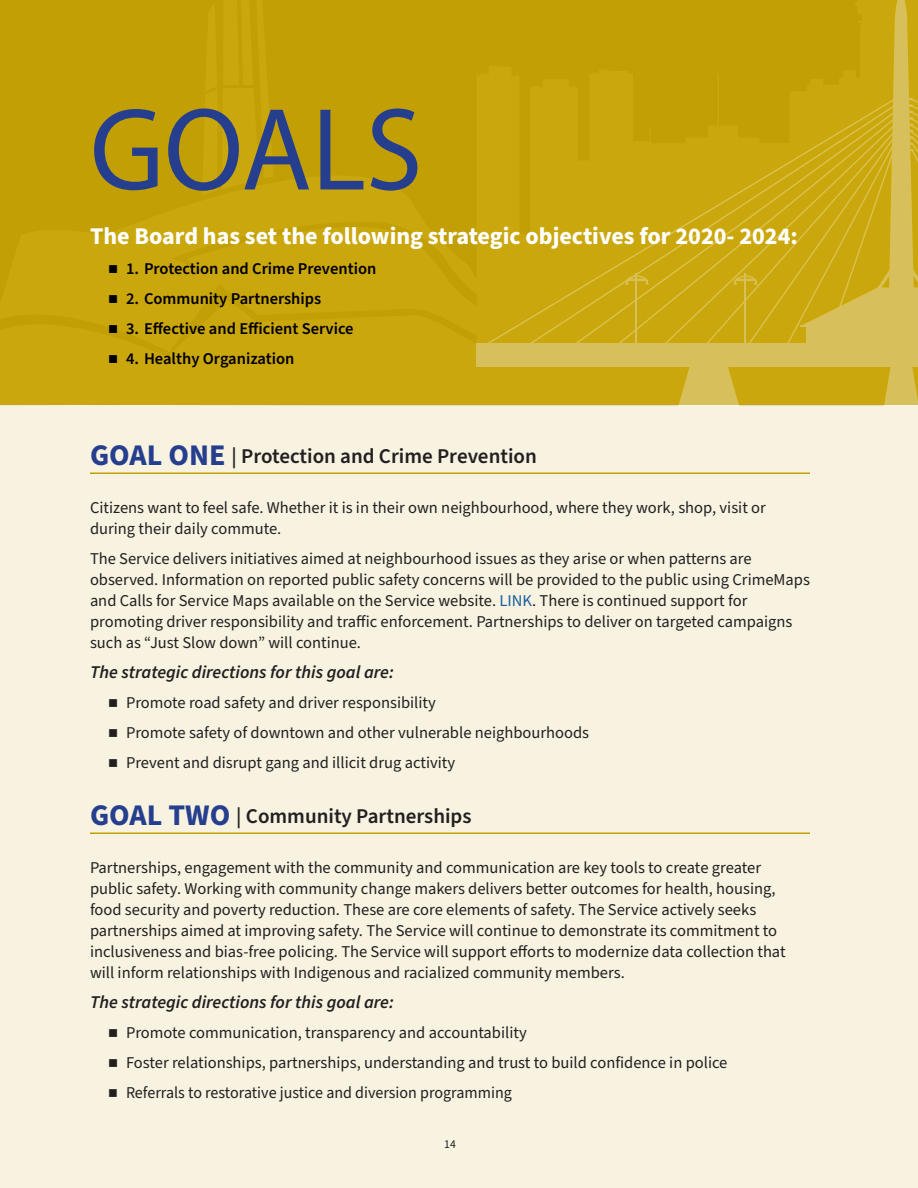
<style>
.page{position:relative;width:918px;height:1188px;background:#f8f2e1}
.page>*{position:absolute;margin:0;border:0;box-sizing:border-box;transform-origin:0 0}
.t1{font:118.2px "Myriad Pro";color:#253f8e}
.Body_copy{font:700 24px "Source Sans Pro";color:#fff}
.Goal_headers{font:600 21px "Source Sans Pro";color:#231f20}
.Body_copy-2{font:italic 600 18px "Source Sans Pro";color:#231f20}
.Body_copy-3{font:16.5px/21px "Source Sans Pro";color:#231f20}
.t2{font:600 16.5px "Source Sans Pro";color:#000}
.t3{font:12px "Source Sans Pro";color:#231f20}
.s1{font-weight:700;font-size:30px;color:#253f8e}
.s2{color:#175d9e}
</style>
<div class="page">
<div style="left:0;top:0;width:918px;height:405px;background:#cba70e"></div>
<div style="left:476px;top:344px;width:442px;height:23px;background:#d7c05c"></div>
<svg style="left:488px;top:212px;width:217px;height:132px"></svg>
<hr style="left:635px;top:273px;width:2px;height:73px;background:#fff">
<svg style="left:625px;top:275px;width:24px;height:10px"></svg>
<svg style="left:705px;top:0;width:213px;height:344px"></svg>
<svg style="left:678px;top:367px;width:61px;height:38px"></svg>
<svg style="left:884px;top:367px;width:34px;height:38px"></svg>
<hr style="left:90px;top:472px;width:720px;height:2px;background:#c39f06">
<hr style="left:90px;top:832px;width:720px;height:2px;background:#c39f06">
<p class="t1" style="left:90px;top:77px;width:334px">GOALS</p>
<p class="Body_copy" style="left:90px;top:220px;width:709px">The Board has set the following strategic objectives for 2020- 2024:</p>
<p class="t2" style="left:126px;top:258px;width:252px">1. Protection and Crime Prevention</p>
<p class="t2" style="left:126px;top:288px;width:197px">2. Community Partnerships</p>
<p class="t2" style="left:126px;top:318px;width:229px">3. Effective and Efficient Service</p>
<p class="t2" style="left:126px;top:348px;width:170px">4. Healthy Organization</p>
<p class="Goal_headers" style="left:90px;top:442px;width:448px"><span class="s1">GOAL ONE</span> | Protection and Crime Prevention</p>
<p class="Body_copy-3" style="left:90px;top:498px;width:677px">Citizens want to feel safe. Whether it is in their own neighbourhood, where they work, shop, visit or during their daily commute.</p>
<p class="Body_copy-3" style="left:90px;top:549px;width:722px">The Service delivers initiatives aimed at neighbourhood issues as they arise or when patterns are observed. Information on reported public safety concerns will be provided to the public using CrimeMaps and Calls for Service Maps available on the Service website. <span class="s2">LINK</span>. There is continued support for promoting driver responsibility and traffic enforcement. Partnerships to deliver on targeted campaigns such as “Just Slow down” will continue.</p>
<p class="Body_copy-2" style="left:90px;top:660px;width:305px">The strategic directions for this goal are:</p>
<p class="Body_copy-3" style="left:126px;top:693px;width:311px">Promote road safety and driver responsibility</p>
<p class="Body_copy-3" style="left:126px;top:723px;width:465px">Promote safety of downtown and other vulnerable neighbourhoods</p>
<p class="Body_copy-3" style="left:126px;top:753px;width:331px">Prevent and disrupt gang and illicit drug activity</p>
<p class="Goal_headers" style="left:90px;top:802px;width:383px"><span class="s1">GOAL TWO</span> | Community Partnerships</p>
<p class="Body_copy-3" style="left:90px;top:858px;width:697px">Partnerships, engagement with the community and communication are key tools to create greater public safety. Working with community change makers delivers better outcomes for health, housing, food security and poverty reduction. These are core elements of safety. The Service actively seeks partnerships aimed at improving safety. The Service will continue to demonstrate its commitment to inclusiveness and bias-free policing. The Service will support efforts to modernize data collection that will inform relationships with Indigenous and racialized community members.</p>
<p class="Body_copy-2" style="left:90px;top:990px;width:305px">The strategic directions for this goal are:</p>
<p class="Body_copy-3" style="left:126px;top:1023px;width:402px">Promote communication, transparency and accountability</p>
<p class="Body_copy-3" style="left:126px;top:1053px;width:603px">Foster relationships, partnerships, understanding and trust to build confidence in police</p>
<p class="Body_copy-3" style="left:126px;top:1083px;width:387px">Referrals to restorative justice and diversion programming</p>
<p class="t3" style="left:444px;top:1136px;width:13px">14</p>
</div>
